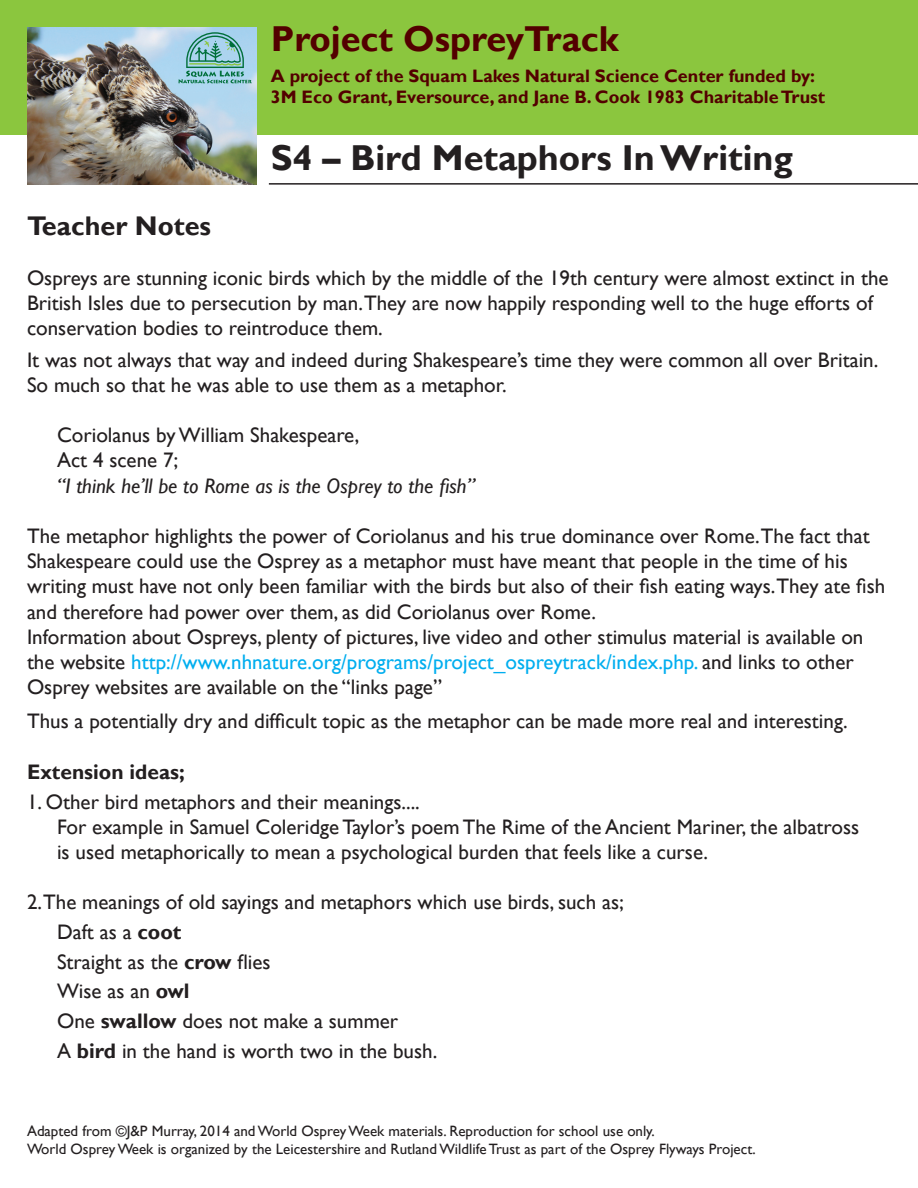
<style>
.page{position:relative;width:918px;height:1188px;background:#fff}
.page>*{position:absolute;margin:0;border:0;box-sizing:border-box;transform-origin:0 0}
.t1{font:700 36px "Gill Sans";color:#231f20}
.t2{font:700 36px "Gill Sans";color:#530000}
.t3{font:700 27px "Gill Sans";color:#231f20}
.t4{font:21px/25.2px "Gill Sans";color:#231f20}
.t5{font:italic 21px "Gill Sans";color:#231f20}
.t6{font:700 21px "Gill Sans";color:#231f20}
.t7{font:700 18px/21.6px "Gill Sans";color:#530000}
.t8{font:15px/18px "Gill Sans";color:#231f20}
.s1{color:#00aeef}
.s2{font-weight:700}
</style>
<div class="page">
<hr style="left:269px;top:183px;width:649px;height:2px;background:#231f20">
<div style="left:0;top:0;width:918px;height:134px;background:#8bc63e"></div>
<img style="left:27px;top:27px;width:229px;height:157px">
<svg style="left:178px;top:32px;width:74px;height:51px;background:#85bdc3"></svg>
<h1 class="t2" style="left:271px;top:17px;width:349px">Project OspreyTrack</h1>
<p class="t7" style="left:271px;top:65px;width:556px">A project of the Squam Lakes Natural Science Center funded by:<br>3M Eco Grant, Eversource, and Jane B. Cook 1983 Charitable Trust</p>
<h1 class="t1" style="left:271px;top:136px;width:524px">S4 – Bird Metaphors In Writing</h1>
<p class="t3" style="left:27px;top:209px;width:186px">Teacher Notes</p>
<p class="t4" style="left:27px;top:266px;width:863px">Ospreys are stunning iconic birds which by the middle of the 19th century were almost extinct in the<br>British Isles due to persecution by man.They are now happily responding well to the huge efforts of conservation bodies to reintroduce them.</p>
<p class="t4" style="left:27px;top:347px;width:853px">It was not always that way and indeed during Shakespeare’s time they were common all over Britain.<br>So much so that he was able to use them as a metaphor.</p>
<p class="t4" style="left:57px;top:423px;width:304px">Coriolanus by William Shakespeare,<br>Act 4 scene 7;</p>
<p class="t5" style="left:57px;top:473px;width:420px">“I think he’ll be to Rome as is the Osprey to the fish”</p>
<p class="t4" style="left:27px;top:524px;width:860px">The metaphor highlights the power of Coriolanus and his true dominance over Rome.The fact that Shakespeare could use the Osprey as a metaphor must have meant that people in the time of his writing must have not only been familiar with the birds but also of their fish eating ways.They ate fish and therefore had power over them, as did Coriolanus over Rome.<br>Information about Ospreys, plenty of pictures, live video and other stimulus material is available on the website <span class="s1">http://www.nhnature.org/programs/project_ospreytrack/index.php.</span> and links to other Osprey websites are available on the “links page”</p>
<p class="t4" style="left:27px;top:709px;width:822px">Thus a potentially dry and difficult topic as the metaphor can be made more real and interesting.</p>
<p class="t6" style="left:27px;top:759px;width:159px">Extension ideas;</p>
<p class="t4" style="left:57px;top:789px;width:804px;text-indent:-30px">1. Other bird metaphors and their meanings....<br>For example in Samuel Coleridge Taylor’s poem The Rime of the Ancient Mariner, the albatross is used metaphorically to mean a psychological burden that feels like a curse.</p>
<p class="t4" style="left:57px;top:888px;width:568px;line-height:29.7px;text-indent:-30px">2.The meanings of old sayings and metaphors which use birds, such as;<br>Daft as a <span class="s2">coot<br></span>Straight as the <span class="s2">crow</span> flies<br>Wise as an <span class="s2">owl<br></span>One <span class="s2">swallow</span> does not make a summer<br>A <span class="s2">bird</span> in the hand is worth two in the bush.</p>
<p class="t8" style="left:27px;top:1122px;width:730px">Adapted from ©J&amp;P Murray, 2014 and World Osprey Week materials. Reproduction for school use only.<br>World Osprey Week is organized by the Leicestershire and Rutland Wildlife Trust as part of the Osprey Flyways Project.</p>
</div>
